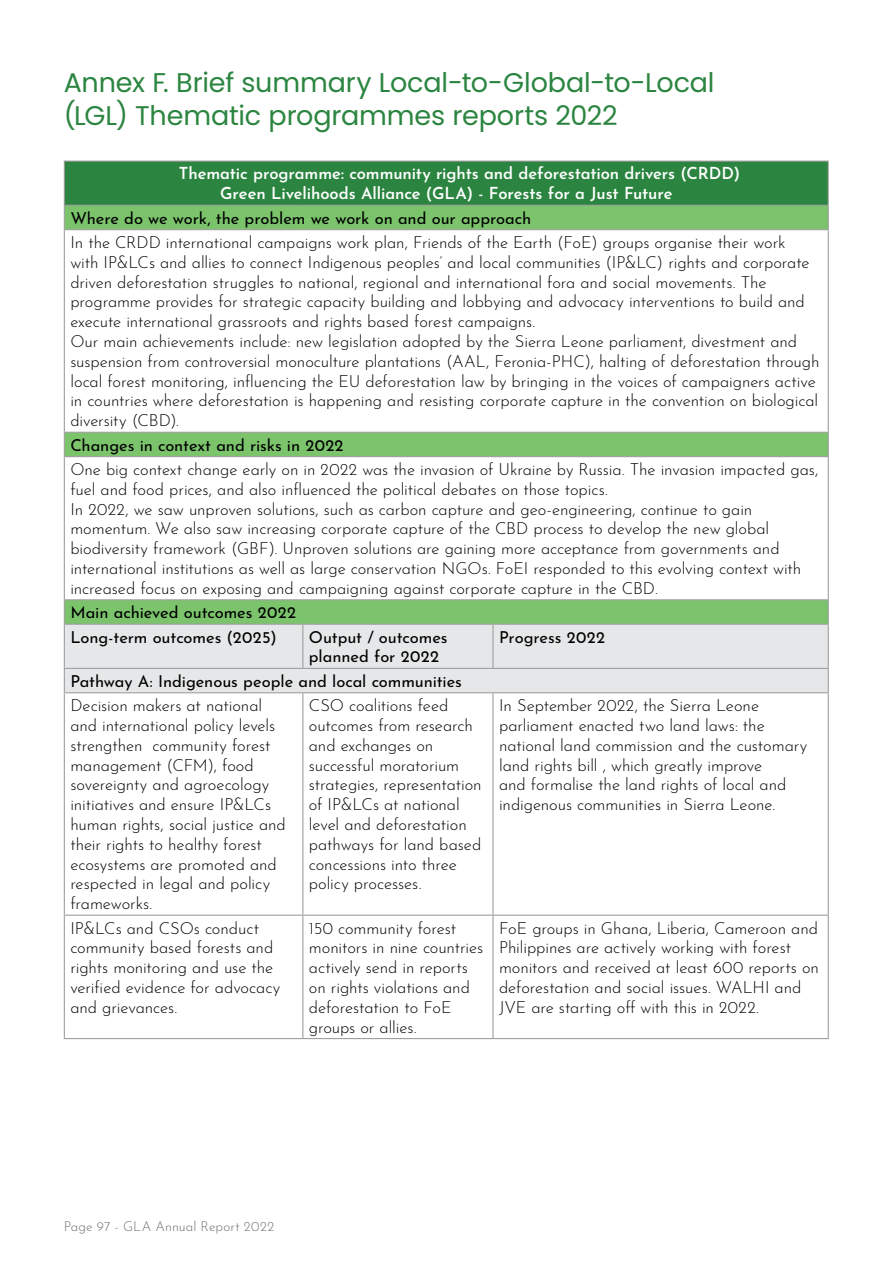
<style>
.page{position:relative;width:893px;height:1263px;background:#fff}
.page>*{position:absolute;margin:0;border:0;box-sizing:border-box;transform-origin:0 0}
.t1{font:27px/32.4px "Poppins";letter-spacing:-.005em;color:#2b8540}
.t2{font:300 16.5px/19.8px "Josefin Sans";letter-spacing:-.005em;color:#000}
.t3{font:16.5px/24.3px "Josefin Sans";color:#000}
.t4{font:600 16.5px/19.8px "Josefin Sans";letter-spacing:-.005em;color:#fff}
.t5{font:300 13.5px "Josefin Sans";letter-spacing:.01em;color:#6d6e71}
</style>
<div class="page">
<div style="left:64px;top:161px;width:764px;height:44px;background:#2b8540"></div>
<svg style="left:65px;top:206px;width:763px;height:418px"></svg>
<div style="left:65px;top:625px;width:763px;height:67px;background:#e6e7e8"></div>
<hr style="left:302px;top:625px;width:1px;height:43px;background:#a0a0a0">
<hr style="left:492px;top:625px;width:2px;height:43px;background:#a0a0a0">
<hr style="left:64px;top:668px;width:239px;height:1px;background:#a0a0a0">
<hr style="left:303px;top:668px;width:190px;height:1px;background:#a0a0a0">
<hr style="left:493px;top:668px;width:336px;height:1px;background:#a0a0a0">
<hr style="left:302px;top:693px;width:1px;height:222px;background:#a0a0a0">
<hr style="left:492px;top:693px;width:2px;height:222px;background:#a0a0a0">
<hr style="left:64px;top:915px;width:239px;height:1px;background:#a0a0a0">
<hr style="left:303px;top:915px;width:190px;height:1px;background:#a0a0a0">
<hr style="left:302px;top:916px;width:1px;height:122px;background:#a0a0a0">
<hr style="left:493px;top:915px;width:336px;height:1px;background:#a0a0a0">
<hr style="left:492px;top:916px;width:2px;height:122px;background:#a0a0a0">
<hr style="left:64px;top:230px;width:1px;height:202px;background:#a0a0a0">
<hr style="left:828px;top:230px;width:1px;height:202px;background:#a0a0a0">
<hr style="left:64px;top:457px;width:1px;height:142px;background:#a0a0a0">
<hr style="left:828px;top:457px;width:1px;height:142px;background:#a0a0a0">
<hr style="left:64px;top:693px;width:1px;height:222px;background:#a0a0a0">
<hr style="left:828px;top:693px;width:1px;height:222px;background:#a0a0a0">
<hr style="left:64px;top:916px;width:1px;height:122px;background:#a0a0a0">
<hr style="left:828px;top:916px;width:1px;height:122px;background:#a0a0a0">
<hr style="left:64px;top:161px;width:239px;height:1px;background:#a0a0a0">
<hr style="left:64px;top:162px;width:1px;height:43px;background:#a0a0a0">
<hr style="left:303px;top:161px;width:190px;height:1px;background:#a0a0a0">
<hr style="left:493px;top:161px;width:336px;height:1px;background:#a0a0a0">
<hr style="left:828px;top:162px;width:1px;height:43px;background:#a0a0a0">
<hr style="left:64px;top:625px;width:1px;height:43px;background:#a0a0a0">
<hr style="left:828px;top:625px;width:1px;height:43px;background:#a0a0a0">
<svg style="left:64px;top:669px;width:1px;height:23px"></svg>
<svg style="left:828px;top:669px;width:1px;height:23px"></svg>
<hr style="left:64px;top:692px;width:239px;height:1px;background:#a0a0a0">
<hr style="left:303px;top:692px;width:190px;height:1px;background:#a0a0a0">
<hr style="left:493px;top:692px;width:336px;height:1px;background:#a0a0a0">
<hr style="left:64px;top:1038px;width:239px;height:1px;background:#a0a0a0">
<hr style="left:303px;top:1038px;width:190px;height:1px;background:#a0a0a0">
<hr style="left:493px;top:1038px;width:336px;height:1px;background:#a0a0a0">
<hr style="left:64px;top:205px;width:239px;height:1px;background:#a0a0a0">
<svg style="left:64px;top:206px;width:1px;height:23px"></svg>
<hr style="left:303px;top:205px;width:190px;height:1px;background:#a0a0a0">
<hr style="left:493px;top:205px;width:336px;height:1px;background:#a0a0a0">
<svg style="left:828px;top:206px;width:1px;height:23px"></svg>
<hr style="left:64px;top:229px;width:239px;height:1px;background:#a0a0a0">
<hr style="left:303px;top:229px;width:190px;height:1px;background:#a0a0a0">
<hr style="left:493px;top:229px;width:336px;height:1px;background:#a0a0a0">
<hr style="left:64px;top:432px;width:239px;height:1px;background:#a0a0a0">
<svg style="left:64px;top:433px;width:1px;height:23px"></svg>
<hr style="left:303px;top:432px;width:190px;height:1px;background:#a0a0a0">
<hr style="left:493px;top:432px;width:336px;height:1px;background:#a0a0a0">
<svg style="left:828px;top:433px;width:1px;height:23px"></svg>
<hr style="left:64px;top:456px;width:239px;height:1px;background:#a0a0a0">
<hr style="left:303px;top:456px;width:190px;height:1px;background:#a0a0a0">
<hr style="left:493px;top:456px;width:336px;height:1px;background:#a0a0a0">
<hr style="left:64px;top:599px;width:239px;height:1px;background:#a0a0a0">
<svg style="left:64px;top:600px;width:1px;height:24px"></svg>
<hr style="left:303px;top:599px;width:190px;height:1px;background:#a0a0a0">
<hr style="left:493px;top:599px;width:336px;height:1px;background:#a0a0a0">
<svg style="left:828px;top:600px;width:1px;height:24px"></svg>
<hr style="left:64px;top:624px;width:239px;height:1px;background:#a0a0a0">
<hr style="left:303px;top:624px;width:190px;height:1px;background:#a0a0a0">
<hr style="left:493px;top:624px;width:336px;height:1px;background:#a0a0a0">
<h1 class="t1" style="left:64px;top:67px;width:652px">Annex F. Brief summary Local-to-Global-to-Local (LGL) Thematic programmes reports 2022</h1>
<p class="t4" style="left:220px;top:162px;width:522px;text-indent:-41px">Thematic programme: community rights and deforestation drivers (CRDD)<br>Green Livelihoods Alliance (GLA) - Forests for a Just Future</p>
<p class="t3" style="left:70px;top:204px;width:463px">Where do we work, the problem we work on and our approach</p>
<p class="t2" style="left:70px;top:231px;width:751px">In the CRDD international campaigns work plan, Friends of the Earth (FoE) groups organise their work<br>with IP&amp;LCs and allies to connect Indigenous peoples’ and local communities (IP&amp;LC) rights and corporate driven deforestation struggles to national, regional and international fora and social movements. The programme provides for strategic capacity building and lobbying and advocacy interventions to build and execute international grassroots and rights based forest campaigns.<br>Our main achievements include: new legislation adopted by the Sierra Leone parliament, divestment and suspension from controversial monoculture plantations (AAL, Feronia-PHC), halting of deforestation through local forest monitoring, influencing the EU deforestation law by bringing in the voices of campaigners active in countries where deforestation is happening and resisting corporate capture in the convention on biological diversity (CBD).</p>
<p class="t3" style="left:70px;top:431px;width:275px">Changes in context and risks in 2022</p>
<p class="t2" style="left:70px;top:458px;width:750px">One big context change early on in 2022 was the invasion of Ukraine by Russia. The invasion impacted gas, fuel and food prices, and also influenced the political debates on those topics.<br>In 2022, we saw unproven solutions, such as carbon capture and geo-engineering, continue to gain momentum. We also saw increasing corporate capture of the CBD process to develop the new global biodiversity framework (GBF). Unproven solutions are gaining more acceptance from governments and international institutions as well as large conservation NGOs. FoEI responded to this evolving context with increased focus on exposing and campaigning against corporate capture in the CBD.</p>
<p class="t3" style="left:70px;top:598px;width:227px">Main achieved outcomes 2022<br>Long-term outcomes (2025)</p>
<p class="t3" style="left:309px;top:625px;width:140px;line-height:19.8px">Output / outcomes planned for 2022</p>
<p class="t3" style="left:499px;top:623px;width:107px">Progress 2022</p>
<p class="t3" style="left:70px;top:667px;width:393px">Pathway A: Indigenous people and local communities</p>
<p class="t2" style="left:70px;top:694px;width:217px">Decision makers at national and international policy levels strengthen community forest management (CFM), food sovereignty and agroecology initiatives and ensure IP&amp;LCs human rights, social justice and their rights to healthy forest ecosystems are promoted and respected in legal and policy frameworks.</p>
<p class="t2" style="left:309px;top:694px;width:174px">CSO coalitions feed outcomes from research and exchanges on successful moratorium strategies, representation of IP&amp;LCs at national level and deforestation pathways for land based concessions into three policy processes.</p>
<p class="t2" style="left:499px;top:694px;width:310px">In September 2022, the Sierra Leone parliament enacted two land laws: the national land commission and the customary land rights bill , which greatly improve<br>and formalise the land rights of local and indigenous communities in Sierra Leone.</p>
<p class="t2" style="left:70px;top:916px;width:211px">IP&amp;LCs and CSOs conduct community based forests and rights monitoring and use the verified evidence for advocacy and grievances.</p>
<p class="t2" style="left:309px;top:916px;width:176px">150 community forest monitors in nine countries actively send in reports on rights violations and deforestation to FoE groups or allies.</p>
<p class="t2" style="left:499px;top:916px;width:321px">FoE groups in Ghana, Liberia, Cameroon and Philippines are actively working with forest monitors and received at least 600 reports on deforestation and social issues. WALHI and JVE are starting off with this in 2022.</p>
<p class="t5" style="left:64px;top:1215px;width:212px">Page 97 - GLA Annual Report 2022</p>
</div>
